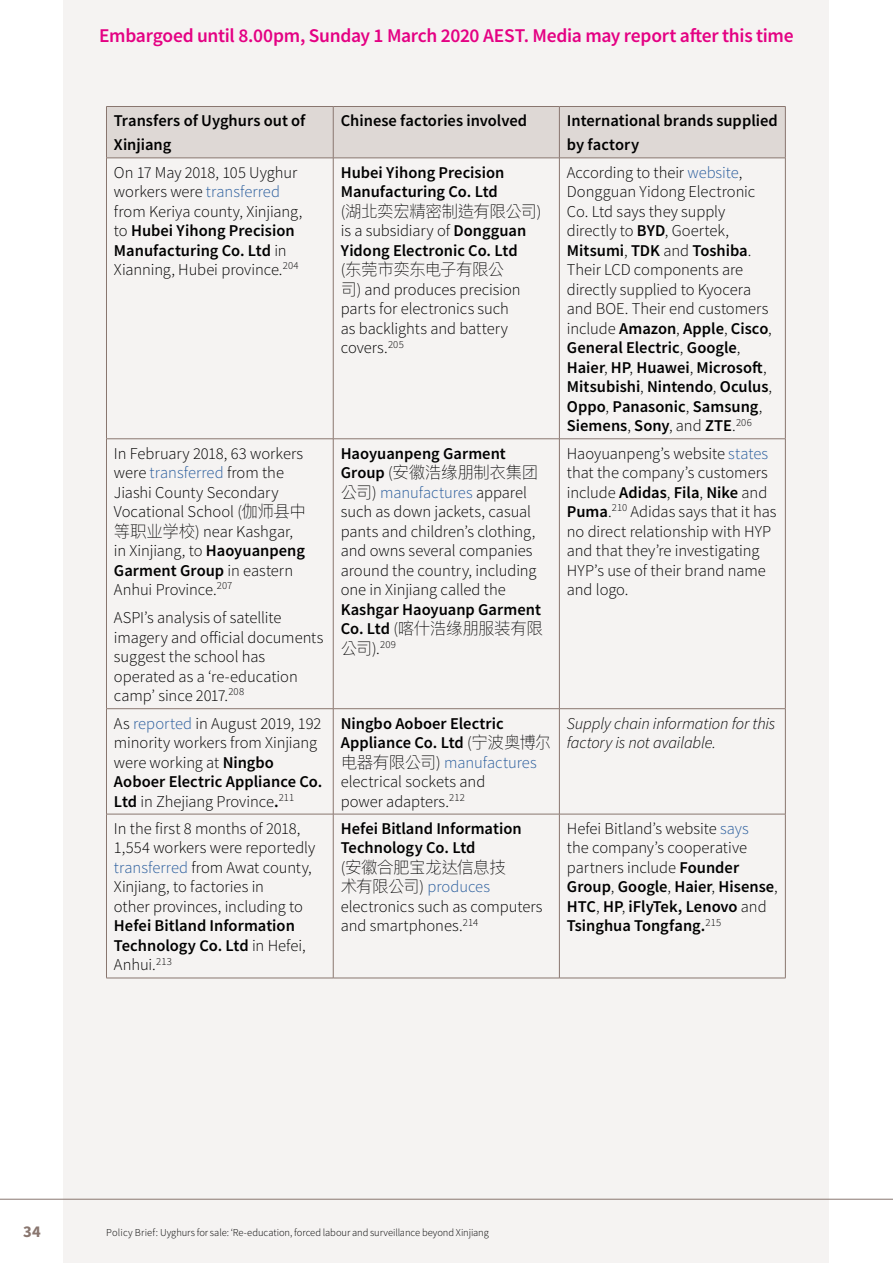
<style>
.page{position:relative;width:893px;height:1263px;background:#fff}
.page>*{position:absolute;margin:0;border:0;box-sizing:border-box;transform-origin:0 0}
.t1{font:600 19.5px "Source Sans Pro";letter-spacing:-.015em;color:#e40183}
.Table_Text{font:300 16.5px/19.5px "Source Sans Pro";letter-spacing:-.005em;color:#000}
.Table_Highlight{font:600 16.5px/24px "Source Sans Pro";color:#000}
.Table_Text-2{font:italic 300 16.5px/19.5px "Source Sans Pro";letter-spacing:-.01em;color:#000}
.t2{font:700 16.5px "Source Sans Pro";color:#89766f}
.Table_Text-3{font:300 10.8px "Source Sans Pro";color:#000}
.t3{font:300 10.5px "Source Sans Pro";letter-spacing:-.005em;color:#000}
.s1{color:#285c9c}
.s2{font-weight:600}
.s3{font-family:"Ping Fang TC";font-weight:100}
.s4{font-family:"Ping Fang TC";font-weight:100;font-size:16.5px}
.s5{font-size:16.5px}
</style>
<div class="page">
<div style="left:64px;top:0;width:765px;height:1263px;background:#f5f3f2"></div>
<div style="left:107px;top:107px;width:678px;height:51px;background:#ded8d5"></div>
<hr style="left:106px;top:158px;width:1px;height:281px;background:#89766f">
<hr style="left:333px;top:158px;width:1px;height:281px;background:#89766f">
<hr style="left:559px;top:158px;width:1px;height:281px;background:#89766f">
<hr style="left:785px;top:158px;width:1px;height:281px;background:#89766f">
<hr style="left:106px;top:438px;width:227px;height:1px;background:#89766f">
<hr style="left:106px;top:439px;width:1px;height:269px;background:#89766f">
<hr style="left:333px;top:438px;width:226px;height:1px;background:#89766f">
<hr style="left:333px;top:439px;width:1px;height:269px;background:#89766f">
<hr style="left:559px;top:438px;width:226px;height:1px;background:#89766f">
<hr style="left:559px;top:439px;width:1px;height:269px;background:#89766f">
<hr style="left:785px;top:439px;width:1px;height:269px;background:#89766f">
<hr style="left:106px;top:708px;width:227px;height:1px;background:#89766f">
<hr style="left:106px;top:709px;width:1px;height:105px;background:#89766f">
<hr style="left:333px;top:708px;width:226px;height:1px;background:#89766f">
<hr style="left:333px;top:709px;width:1px;height:105px;background:#89766f">
<hr style="left:559px;top:708px;width:226px;height:1px;background:#89766f">
<hr style="left:559px;top:709px;width:1px;height:105px;background:#89766f">
<hr style="left:785px;top:709px;width:1px;height:105px;background:#89766f">
<hr style="left:106px;top:814px;width:227px;height:1px;background:#89766f">
<hr style="left:106px;top:814px;width:1px;height:164px;background:#89766f">
<hr style="left:333px;top:814px;width:226px;height:1px;background:#89766f">
<hr style="left:333px;top:814px;width:1px;height:164px;background:#89766f">
<hr style="left:559px;top:814px;width:226px;height:1px;background:#89766f">
<hr style="left:559px;top:814px;width:1px;height:164px;background:#89766f">
<hr style="left:785px;top:814px;width:1px;height:164px;background:#89766f">
<hr style="left:106px;top:978px;width:227px;height:1px;background:#89766f">
<hr style="left:333px;top:978px;width:226px;height:1px;background:#89766f">
<hr style="left:559px;top:978px;width:226px;height:1px;background:#89766f">
<hr style="left:106px;top:106px;width:227px;height:1px;background:#89766f">
<hr style="left:106px;top:107px;width:1px;height:51px;background:#89766f">
<hr style="left:333px;top:106px;width:226px;height:1px;background:#89766f">
<hr style="left:333px;top:107px;width:1px;height:51px;background:#89766f">
<hr style="left:559px;top:106px;width:226px;height:1px;background:#89766f">
<hr style="left:559px;top:107px;width:1px;height:51px;background:#89766f">
<hr style="left:785px;top:107px;width:1px;height:51px;background:#89766f">
<hr style="left:106px;top:158px;width:227px;height:1px;background:#89766f">
<hr style="left:333px;top:158px;width:226px;height:1px;background:#89766f">
<hr style="left:559px;top:158px;width:226px;height:1px;background:#89766f">
<hr style="left:0;top:1199px;width:893px;height:1px;background:#89766f">
<p class="t1" style="left:99px;top:23px;width:696px">Embargoed until 8.00pm, Sunday 1 March 2020 AEST. Media may report after this time</p>
<p class="Table_Highlight" style="left:114px;top:109px;width:193px">Transfers of Uyghurs out of<br>Xinjiang</p>
<p class="Table_Highlight" style="left:341px;top:109px;width:188px">Chinese factories involved</p>
<p class="Table_Highlight" style="left:567px;top:109px;width:212px">International brands supplied by factory</p>
<p class="Table_Text" style="left:114px;top:163px;width:190px">On 17 May 2018, 105 Uyghur workers were <span class="s1">transferred </span>from Keriya county, Xinjiang, to <span class="s2">Hubei Yihong Precision<br>Manufacturing Co. Ltd</span> in<br>Xianning, Hubei province.<sup>204</sup></p>
<p class="Table_Text" style="left:341px;top:163px;width:202px"><span class="s2">Hubei Yihong Precision<br>Manufacturing Co. Ltd<br></span>(<span class="s3">湖北奕宏精密制造有限公司</span>) is a subsidiary of <span class="s2">Dongguan<br>Yidong Electronic Co. Ltd<br></span>(<span class="s3">东莞市奕东电子有限公<br>司</span>) and produces precision parts for electronics such<br>as backlights and battery covers.<sup>205</sup></p>
<p class="Table_Text" style="left:567px;top:163px;width:207px">According to their <span class="s1">website</span>,<br>Dongguan Yidong Electronic<br>Co. Ltd says they supply directly to <span class="s2">BYD</span>, Goertek,<br><span class="s2">Mitsumi</span>, <span class="s2">TDK</span> and <span class="s2">Toshiba</span>.<br>Their LCD components are directly supplied to Kyocera and BOE. Their end customers include <span class="s2">Amazon</span>, <span class="s2">Apple</span>, <span class="s2">Cisco</span>,<br><span class="s2">General Electric</span>, <span class="s2">Google</span>,<br><span class="s2">Haier</span>, <span class="s2">HP</span>, <span class="s2">Huawei</span>, <span class="s2">Microsoft</span>,<br><span class="s2">Mitsubishi</span>, <span class="s2">Nintendo</span>, <span class="s2">Oculus</span>,<br><span class="s2">Oppo</span>, <span class="s2">Panasonic</span>, <span class="s2">Samsung</span>,<br><span class="s2">Siemens</span>, <span class="s2">Sony</span>, and <span class="s2">ZTE</span>.<sup>206</sup></p>
<p class="Table_Text" style="left:114px;top:443px;width:193px">In February 2018, 63 workers were <span class="s1">transferred</span> from the<br>Jiashi County Secondary<br>Vocational School (<span class="s3">伽师县中等职业学校</span>) near Kashgar, in Xinjiang, to <span class="s2">Haoyuanpeng<br>Garment Group</span> in eastern<br>Anhui Province.<sup>207</sup></p>
<p class="Table_Text" style="left:114px;top:608px;width:211px">ASPI’s analysis of satellite imagery and official documents suggest the school has operated as a ‘re-education camp’ since 2017.<sup>208</sup></p>
<p class="Table_Text" style="left:567px;top:443px;width:211px">Haoyuanpeng’s website <span class="s1">states </span>that the company’s customers include <span class="s2">Adidas</span>, <span class="s2">Fila</span>, <span class="s2">Nike</span> and<br><span class="s2">Puma</span>.<sup>210</sup> Adidas says that it has no direct relationship with HYP and that they’re investigating<br>HYP’s use of their brand name and logo.</p>
<p class="Table_Text" style="left:341px;top:443px;width:204px"><span class="s2">Haoyuanpeng Garment<br>Group</span> (<span class="s3">安徽浩缘朋制衣集团公司</span>) <span class="s1">manufactures</span> apparel such as down jackets, casual pants and children’s clothing, and owns several companies around the country, including one in Xinjiang called the<br><span class="s2">Kashgar Haoyuanp Garment<br>Co. Ltd</span> (<span class="s3">喀什浩缘朋服装有限</span></p>
<p class="Table_Text-3" style="left:341px;top:638px;width:57px"><span class="s4">公司</span><span class="s5">).</span>209</p>
<p class="Table_Text" style="left:114px;top:713px;width:210px">As <span class="s1">reported</span> in August 2019, 192 minority workers from Xinjiang were working at <span class="s2">Ningbo<br>Aoboer Electric Appliance Co.<br>Ltd</span> in Zhejiang Province<span class="s2">.</span><sup>211</sup></p>
<p class="Table_Text" style="left:341px;top:713px;width:212px"><span class="s2">Ningbo Aoboer Electric<br>Appliance Co. Ltd</span> (<span class="s3">宁波奥博尔电器有限公司</span>) <span class="s1">manufactures </span>electrical sockets and<br>power adapters.<sup>212</sup></p>
<p class="Table_Text-2" style="left:567px;top:713px;width:210px">Supply chain information for this factory is not available.</p>
<p class="Table_Text" style="left:114px;top:819px;width:203px">In the first 8 months of 2018,<br>1,554 workers were reportedly <span class="s1">transferred</span> from Awat county,<br>Xinjiang, to factories in<br>other provinces, including to<br><span class="s2">Hefei Bitland Information<br>Technology Co. Ltd</span> in Hefei,<br>Anhui.<sup>213</sup></p>
<p class="Table_Text" style="left:341px;top:819px;width:203px"><span class="s2">Hefei Bitland Information<br>Technology Co. Ltd<br></span>(<span class="s3">安徽合肥宝龙达信息技<br>术有限公司</span>) <span class="s1">produces </span>electronics such as computers and smartphones.<sup>214</sup></p>
<p class="Table_Text" style="left:567px;top:819px;width:212px">Hefei Bitland’s website <span class="s1">says<br></span>the company’s cooperative partners include <span class="s2">Founder<br>Group</span>, <span class="s2">Google</span>, <span class="s2">Haier</span>, <span class="s2">Hisense</span>,<br><span class="s2">HTC</span>, <span class="s2">HP</span>, <span class="s2">iFlyTek, Lenovo</span> and<br><span class="s2">Tsinghua Tongfang.</span><sup>215</sup></p>
<p class="t2" style="left:23px;top:1221px;width:19px">34</p>
<p class="t3" style="left:106px;top:1226px;width:384px">Policy Brief: Uyghurs for sale: ‘Re-education, forced labour and surveillance beyond Xinjiang</p>
</div>
